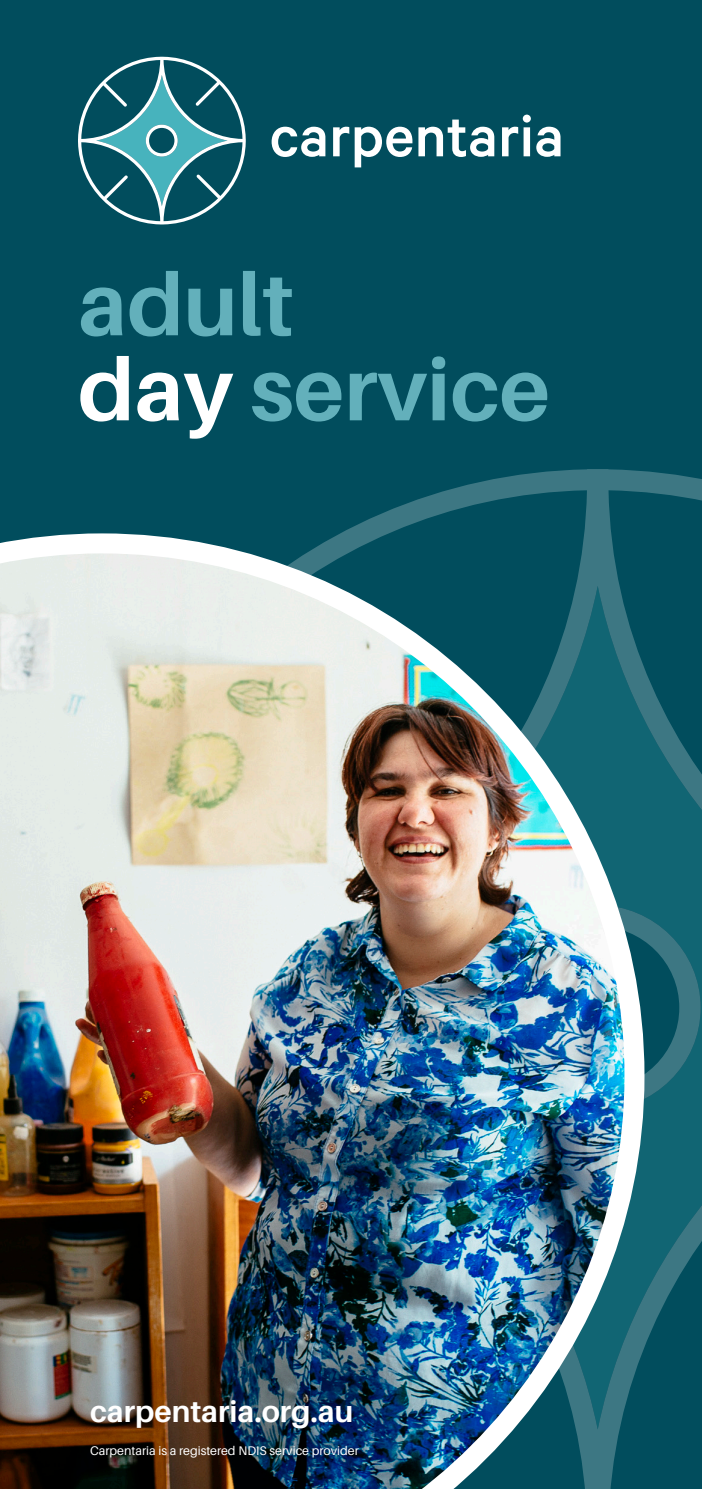
<style>
.page{position:relative;width:702px;height:1489px;background:#fff}
.page>*{position:absolute;margin:0;border:0;box-sizing:border-box;transform-origin:0 0}
.t1{font:700 87.5px/85px "Aileron";color:#63b0bb}
.t2{font:700 30px "Aileron";color:#fff}
.t3{font:12.5px "Aileron";color:#fff}
.s1{color:#fff}
</style>
<div class="page">
<div style="left:0;top:0;width:702px;height:1488px;background:#014d5d"></div>
<svg style="left:271px;top:127px;width:54px;height:30px"></svg>
<svg style="left:333px;top:127px;width:79px;height:40px"></svg>
<svg style="left:418px;top:120px;width:76px;height:37px"></svg>
<svg style="left:502px;top:115px;width:58px;height:42px"></svg>
<svg style="left:78px;top:57px;width:168px;height:167px"></svg>
<svg style="left:341px;top:469px;width:361px;height:879px"></svg>
<svg style="left:644px;top:905px;width:56px;height:205px"></svg>
<img style="left:0;top:533px;width:644px;height:955px">
<p class="t1" style="left:78px;top:263px;width:473px">adult<br><span class="s1">day</span> service</p>
<p class="t2" style="left:90px;top:1394px;width:265px">carpentaria.org.au</p>
<p class="t3" style="left:90px;top:1443px;width:270px">Carpentaria is a registered NDIS service provider</p>
</div>
